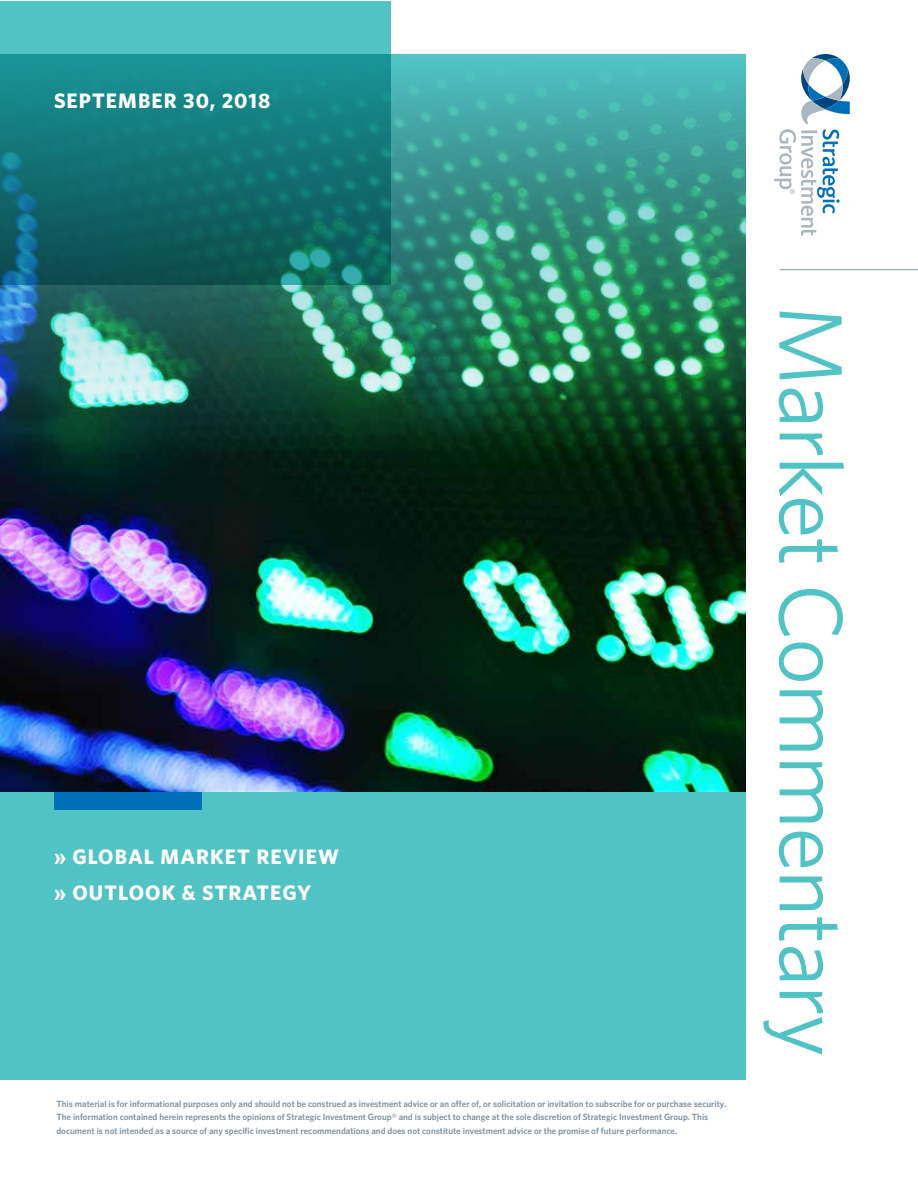
<style>
.page{position:relative;width:918px;height:1188px;background:#fff}
.page>*{position:absolute;margin:0;border:0;box-sizing:border-box;transform-origin:0 0}
.t1{font:90px "Whitney";letter-spacing:-.02em;color:#51c3c5}
.t2{font:700 21px/36px "Whitney";letter-spacing:.05em;color:#fff}
.t3{font:600 9px/13.5px "Whitney";color:#7e929f}
</style>
<div class="page">
<hr style="left:780px;top:269px;width:138px;height:1px;background:#aab7c0">
<svg style="left:774px;top:54px;width:76px;height:182px"></svg>
<div style="left:0;top:792px;width:746px;height:288px;background:#51c3c5"></div>
<img style="left:0;top:486px;width:746px;height:306px">
<img style="left:0;top:54px;width:746px;height:432px">
<svg style="left:0;top:2px;width:391px;height:283px"></svg>
<div style="left:54px;top:792px;width:148px;height:18px;background:#006fba"></div>
<h2 class="t2" style="left:54px;top:82px;width:218px">SEPTEMBER 30, 2018</h2>
<h2 class="t2" style="left:54px;top:838px;width:286px">» GLOBAL MARKET REVIEW » OUTLOOK &amp; STRATEGY</h2>
<p class="t3" style="left:56px;top:1097px;width:671px">This material is for informational purposes only and should not be construed as investment advice or an offer of, or solicitation or invitation to subscribe for or purchase security.<br>The information contained herein represents the opinions of Strategic Investment Group® and is subject to change at the sole discretion of Strategic Investment Group. This document is not intended as a source of any specific investment recommendations and does not constitute investment advice or the promise of future performance.</p>
<h1 class="t1" style="left:871px;top:305px;width:754px;rotate:90deg">Market Commentary</h1>
</div>
